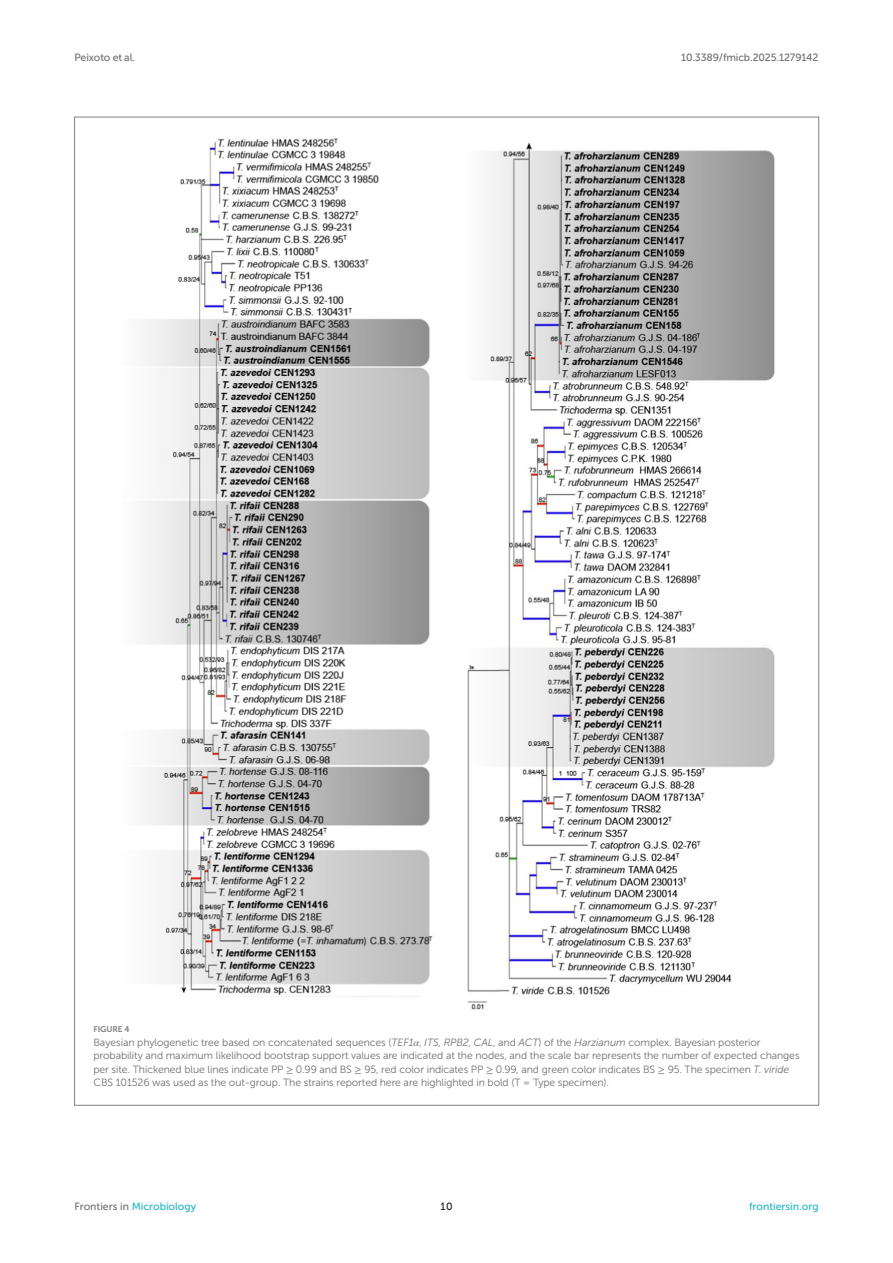
<style>
.page{position:relative;width:893px;height:1263px;background:#fff}
.page>*{position:absolute;margin:0;border:0;box-sizing:border-box;transform-origin:0 0}
.FIG_LEG{font:10.5px/13.5px "Museo Sans 300";letter-spacing:-.01em;color:#706f70}
.t1{font:10.5px "Museo Sans 500";letter-spacing:-.015em;color:#706f70}
.t2{font:10.5px "Museo Sans 500";color:#1db5c3}
.t3{font:10.5px "Museo Sans 500";color:#1b1c1b}
.FIG_HD{font:8.25px "Museo Sans 700";letter-spacing:-.01em;color:#7e7f7f}
.s1{font-style:italic}
.s2{font-family:"STIX General";font-style:italic}
.s3{font-family:"STIX General"}
.s4{color:#706f70}
</style>
<div class="page">
<img style="left:142px;top:138px;width:633px;height:872px">
<p class="t1" style="left:74px;top:51px;width:62px">Peixoto et al.</p>
<p class="t1" style="left:681px;top:51px;width:139px">10.3389/fmicb.2025.1279142</p>
<p class="FIG_HD" style="left:94px;top:1025px;width:37px">FIGURE 4</p>
<p class="FIG_LEG" style="left:94px;top:1035px;width:708px">Bayesian phylogenetic tree based on concatenated sequences (<span class="s1">TEF1</span><span class="s2">α</span>, <span class="s1">ITS</span>, <span class="s1">RPB2</span>, <span class="s1">CAL</span>, and <span class="s1">ACT</span>) of the <span class="s1">Harzianum</span> complex. Bayesian posterior probability and maximum likelihood bootstrap support values are indicated at the nodes, and the scale bar represents the number of expected changes per site. Thickened blue lines indicate PP <span class="s3">≥</span> 0.99 and BS <span class="s3">≥</span> 95, red color indicates PP <span class="s3">≥</span> 0.99, and green color indicates BS <span class="s3">≥</span> 95. The specimen <span class="s1">T. viride </span>CBS 101526 was used as the out-group. The strains reported here are highlighted in bold (T = Type specimen).</p>
<p class="t2" style="left:74px;top:1200px;width:123px"><span class="s4">Frontiers in</span> Microbiology</p>
<p class="t3" style="left:440px;top:1200px;width:14px">10</p>
<p class="t2" style="left:749px;top:1200px;width:71px">frontiersin.org</p>
</div>
